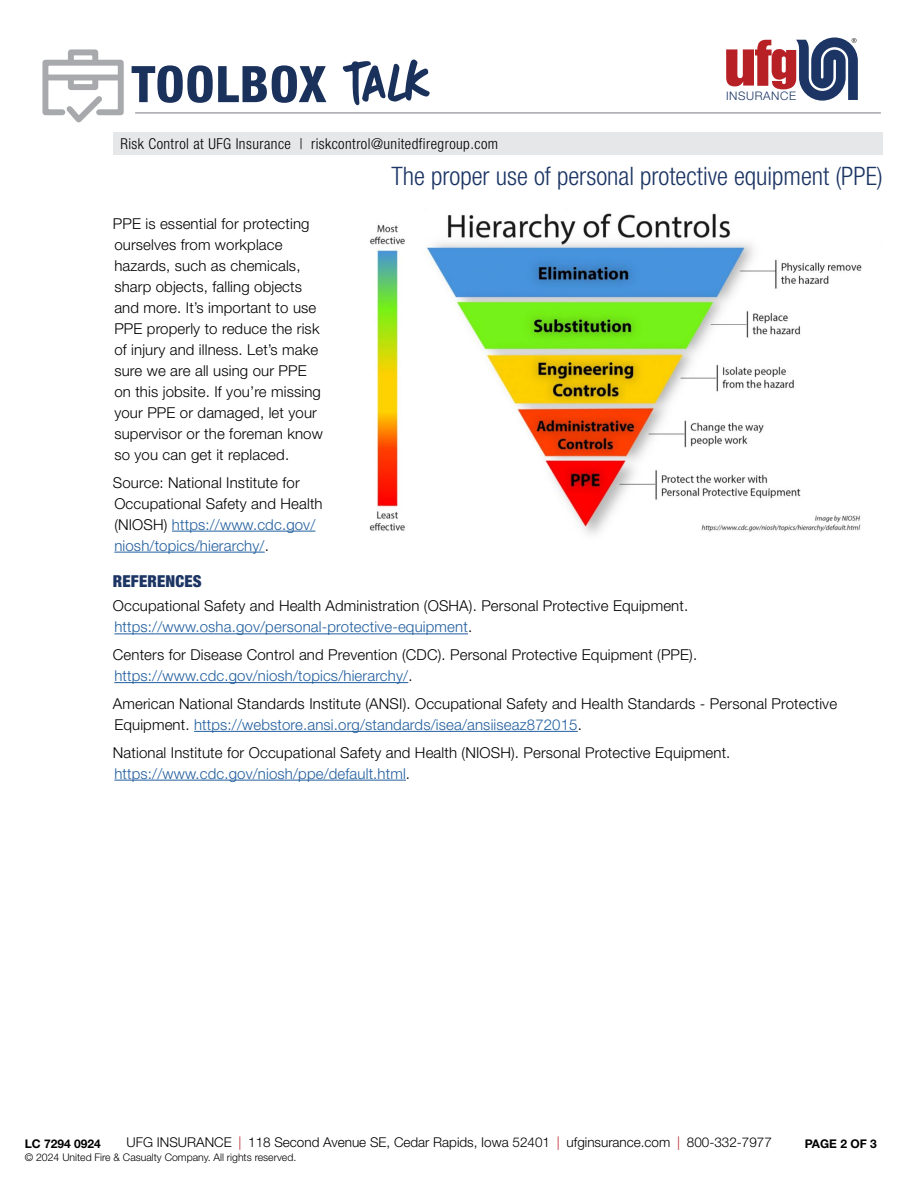
<style>
.page{position:relative;width:918px;height:1188px;background:#fff}
.page>*{position:absolute;margin:0;border:0;box-sizing:border-box;transform-origin:0 0}
.t1{font:800 condensed 50.4px "Helvetica Neue LT Std";letter-spacing:.02em;color:#1a315b}
.t2{font:300 condensed 25.5px "Helvetica Neue LT Std";color:#1c3564}
.t3{font:900 condensed 16.5px "Helvetica Neue LT Std";letter-spacing:.01em;color:#1c3564}
.t4{font:300 15px/21px "Helvetica Neue LT Std";letter-spacing:.01em;color:#000}
.t5{font:300 condensed 15px "Helvetica Neue LT Std";letter-spacing:.03em;color:#000}
.t6{font:300 13.5px "Helvetica Neue LT Std";color:#000}
.t7{font:700 12px "Helvetica Neue LT Std";color:#000}
.t8{font:300 11.85px "Helvetica Neue LT Std";letter-spacing:.05em;color:#1c3564}
.t9{font:300 10.5px "Helvetica Neue LT Std";color:#000}
.s1{font-family:"DK More Or Less";font-weight:400;font-stretch:normal;font-size:56.4px}
.s2{color:#215e9e}
.s3{color:#b72025}
</style>
<div class="page">
<hr style="left:135px;top:112px;width:746px;height:2px;background:#a7a9ac">
<svg style="left:726px;top:37px;width:132px;height:64px"></svg>
<div style="left:68px;top:49px;width:30px;height:17px;border:6px solid #a7a9ac"></div>
<svg style="left:42px;top:57px;width:82px;height:66px"></svg>
<div style="left:113px;top:133px;width:770px;height:22px;background:#e6e7e8"></div>
<hr style="left:172px;top:531px;width:143px;height:1px;background:#215e9e">
<hr style="left:114px;top:552px;width:151px;height:1px;background:#215e9e">
<hr style="left:114px;top:633px;width:354px;height:1px;background:#215e9e">
<hr style="left:114px;top:682px;width:294px;height:1px;background:#215e9e">
<hr style="left:194px;top:731px;width:384px;height:1px;background:#215e9e">
<hr style="left:114px;top:780px;width:292px;height:1px;background:#215e9e">
<img style="left:369px;top:213px;width:493px;height:321px">
<h1 class="t1" style="left:131px;top:53px;width:301px">TOOLBOX <span class="s1">TALK</span></h1>
<p class="t5" style="left:120px;top:135px;width:379px">Risk Control at UFG Insurance | riskcontrol@unitedfiregroup.com</p>
<p class="t8" style="left:726px;top:89px;width:71px">INSURANCE</p>
<h2 class="t2" style="left:391px;top:161px;width:493px">The proper use of personal protective equipment (PPE)</h2>
<p class="t4" style="left:113px;top:213px;width:212px">PPE is essential for protecting ourselves from workplace hazards, such as chemicals, sharp objects, falling objects and more. It’s important to use<br>PPE properly to reduce the risk of injury and illness. Let’s make sure we are all using our PPE on this jobsite. If you’re missing your PPE or damaged, let your supervisor or the foreman know so you can get it replaced.</p>
<p class="t4" style="left:113px;top:471px;width:211px">Source: National Institute for<br>Occupational Safety and Health (NIOSH) <span class="s2">https://www.cdc.gov/ niosh/topics/hierarchy/</span>.</p>
<p class="t3" style="left:113px;top:571px;width:90px">REFERENCES</p>
<p class="t4" style="left:113px;top:595px;width:577px">Occupational Safety and Health Administration (OSHA). Personal Protective Equipment. <span class="s2">https://www.osha.gov/personal-protective-equipment</span>.</p>
<p class="t4" style="left:113px;top:644px;width:586px">Centers for Disease Control and Prevention (CDC). Personal Protective Equipment (PPE). <span class="s2">https://www.cdc.gov/niosh/topics/hierarchy/</span>.</p>
<p class="t4" style="left:113px;top:693px;width:726px">American National Standards Institute (ANSI). Occupational Safety and Health Standards - Personal Protective<br>Equipment. <span class="s2">https://webstore.ansi.org/standards/isea/ansiiseaz872015</span>.</p>
<p class="t4" style="left:113px;top:741px;width:619px">National Institute for Occupational Safety and Health (NIOSH). Personal Protective Equipment. <span class="s2">https://www.cdc.gov/niosh/ppe/default.html</span>.</p>
<p class="t7" style="left:25px;top:1136px;width:78px">LC 7294 0924</p>
<p class="t6" style="left:127px;top:1134px;width:647px">UFG INSURANCE <span class="s3">|</span> 118 Second Avenue SE, Cedar Rapids, Iowa 52401 <span class="s3">|</span> ufginsurance.com <span class="s3">|</span> 800-332-7977</p>
<p class="t9" style="left:25px;top:1151px;width:273px">© 2024 United Fire &amp; Casualty Company. All rights reserved.</p>
<p class="t7" style="left:805px;top:1136px;width:74px">PAGE 2 OF 3</p>
</div>
